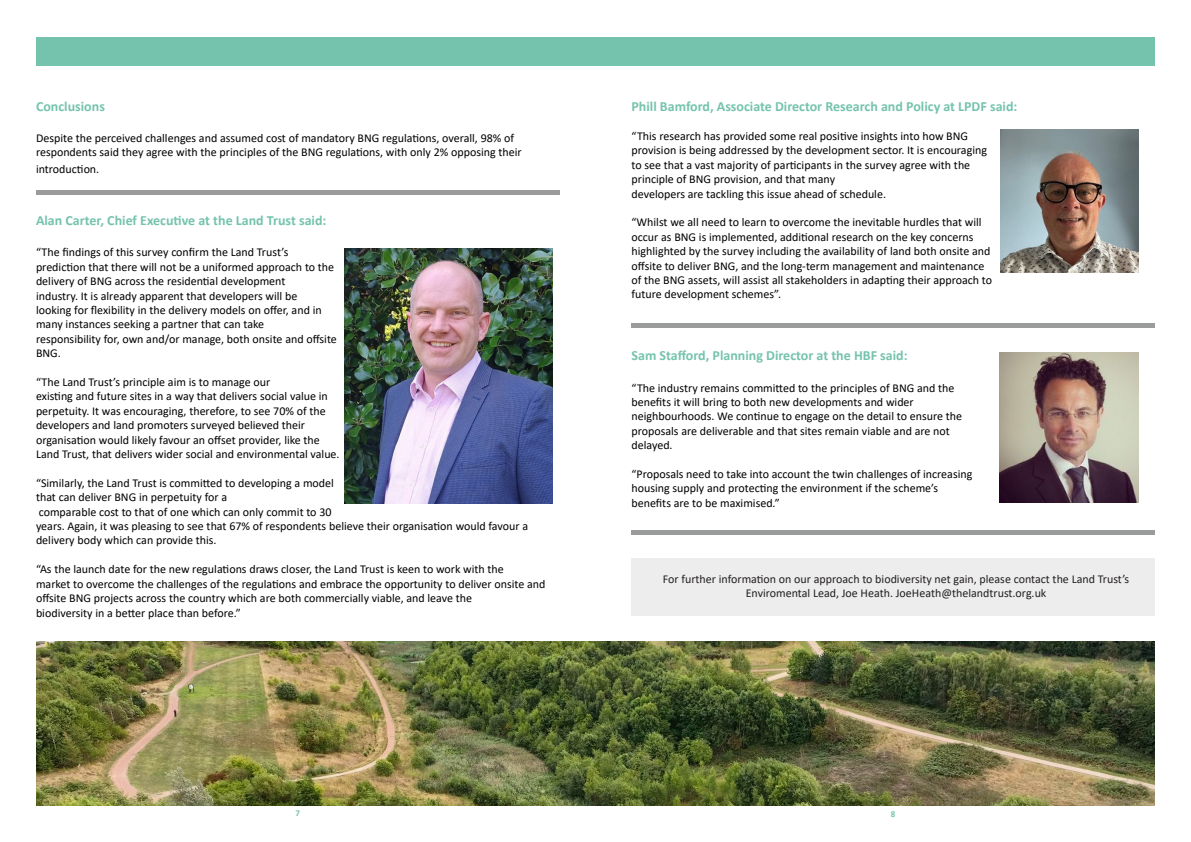
<style>
.page{position:relative;width:1191px;height:842px;background:#fff}
.page>*{position:absolute;margin:0;border:0;box-sizing:border-box;transform-origin:0 0}
.t1{font:700 14px "Calibri";color:#75c3ad}
.t2{font:12px/14.4px "Calibri";color:#000}
.t3{font:12px/14.4px "Calibri";color:#231f20;text-align:center}
.t4{font:700 9px "Calibri";color:#75c3ad}
</style>
<div class="page">
<div style="left:36px;top:37px;width:1119px;height:28px;background:#75c3ad"></div>
<hr style="left:36px;top:191px;width:523px;height:4px;background:#999c9b">
<img style="left:344px;top:249px;width:209px;height:255px">
<img style="left:1000px;top:130px;width:138px;height:142px">
<hr style="left:631px;top:323px;width:524px;height:4px;background:#999c9b">
<img style="left:999px;top:352px;width:139px;height:150px">
<img style="left:36px;top:641px;width:1119px;height:165px">
<div style="left:631px;top:558px;width:524px;height:58px;background:#ededed"></div>
<hr style="left:631px;top:531px;width:524px;height:4px;background:#999c9b">
<p class="t1" style="left:36px;top:96px;width:70px">Conclusions</p>
<p class="t2" style="left:36px;top:130px;width:479px">Despite the perceived challenges and assumed cost of mandatory BNG regulations, overall, 98% of</p>
<p class="t2" style="left:36px;top:145px;width:487px">respondents said they agree with the principles of the BNG regulations, with only 2% opposing their</p>
<p class="t2" style="left:36px;top:162px;width:65px">introduction.</p>
<p class="t1" style="left:36px;top:211px;width:292px">Alan Carter, Chief Executive at the Land Trust said:</p>
<p class="t2" style="left:36px;top:245px;width:254px">“The findings of this survey confirm the Land Trust’s</p>
<p class="t2" style="left:36px;top:259px;width:300px">prediction that there will not be a uniformed approach to the delivery of BNG across the residential development</p>
<p class="t2" style="left:36px;top:288px;width:263px">industry. It is already apparent that developers will be</p>
<p class="t2" style="left:36px;top:303px;width:287px">looking for flexibility in the delivery models on offer, and in many instances seeking a partner that can take</p>
<p class="t2" style="left:36px;top:331px;width:302px">responsibility for, own and/or manage, both onsite and offsite<br>BNG.</p>
<p class="t2" style="left:36px;top:375px;width:236px">“The Land Trust’s principle aim is to manage our</p>
<p class="t2" style="left:36px;top:389px;width:293px">existing and future sites in a way that delivers social value in perpetuity. It was encouraging, therefore, to see 70% of the</p>
<p class="t2" style="left:36px;top:418px;width:270px">developers and land promoters surveyed believed their</p>
<p class="t2" style="left:36px;top:432px;width:305px">organisation would likely favour an offset provider, like the<br>Land Trust, that delivers wider social and environmental value.</p>
<p class="t2" style="left:36px;top:475px;width:299px">“Similarly, the Land Trust is committed to developing a model that can deliver BNG in perpetuity for a</p>
<p class="t2" style="left:36px;top:504px;width:493px">comparable cost to that of one which can only commit to 30<br>years. Again, it was pleasing to see that 67% of respondents believe their organisation would favour a delivery body which can provide this.</p>
<p class="t2" style="left:36px;top:562px;width:469px">“As the launch date for the new regulations draws closer, the Land Trust is keen to work with the</p>
<p class="t2" style="left:36px;top:576px;width:511px">market to overcome the challenges of the regulations and embrace the opportunity to deliver onsite and offsite BNG projects across the country which are both commercially viable, and leave the</p>
<p class="t2" style="left:36px;top:605px;width:206px">biodiversity in a better place than before.”</p>
<p class="t1" style="left:631px;top:97px;width:387px">Phill Bamford, Associate Director Research and Policy at LPDF said:</p>
<p class="t2" style="left:631px;top:129px;width:338px">“This research has provided some real positive insights into how BNG</p>
<p class="t2" style="left:631px;top:143px;width:357px">provision is being addressed by the development sector. It is encouraging to see that a vast majority of participants in the survey agree with the</p>
<p class="t2" style="left:631px;top:172px;width:205px">principle of BNG provision, and that many</p>
<p class="t2" style="left:631px;top:186px;width:256px">developers are tackling this issue ahead of schedule.</p>
<p class="t2" style="left:631px;top:215px;width:362px">“Whilst we all need to learn to overcome the inevitable hurdles that will occur as BNG is implemented, additional research on the key concerns highlighted by the survey including the availability of land both onsite and offsite to deliver BNG, and the long-term management and maintenance of the BNG assets, will assist all stakeholders in adapting their approach to future development schemes”.</p>
<p class="t1" style="left:631px;top:346px;width:278px">Sam Stafford, Planning Director at the HBF said:</p>
<p class="t2" style="left:631px;top:380px;width:324px">“The industry remains committed to the principles of BNG and the</p>
<p class="t2" style="left:631px;top:394px;width:284px">benefits it will bring to both new developments and wider</p>
<p class="t2" style="left:631px;top:409px;width:332px">neighbourhoods. We continue to engage on the detail to ensure the</p>
<p class="t2" style="left:631px;top:423px;width:320px">proposals are deliverable and that sites remain viable and are not</p>
<p class="t2" style="left:631px;top:438px;width:43px">delayed.</p>
<p class="t2" style="left:631px;top:466px;width:342px">“Proposals need to take into account the twin challenges of increasing housing supply and protecting the environment if the scheme’s</p>
<p class="t2" style="left:631px;top:495px;width:150px">benefits are to be maximised.”</p>
<p class="t3" style="left:663px;top:571px;width:468px">For further information on our approach to biodiversity net gain, please contact the Land Trust’s<br>Enviromental Lead, Joe Heath. JoeHeath@thelandtrust.org.uk</p>
<p class="t4" style="left:295px;top:806px;width:6px">7</p>
<p class="t4" style="left:891px;top:808px;width:6px">8</p>
</div>
